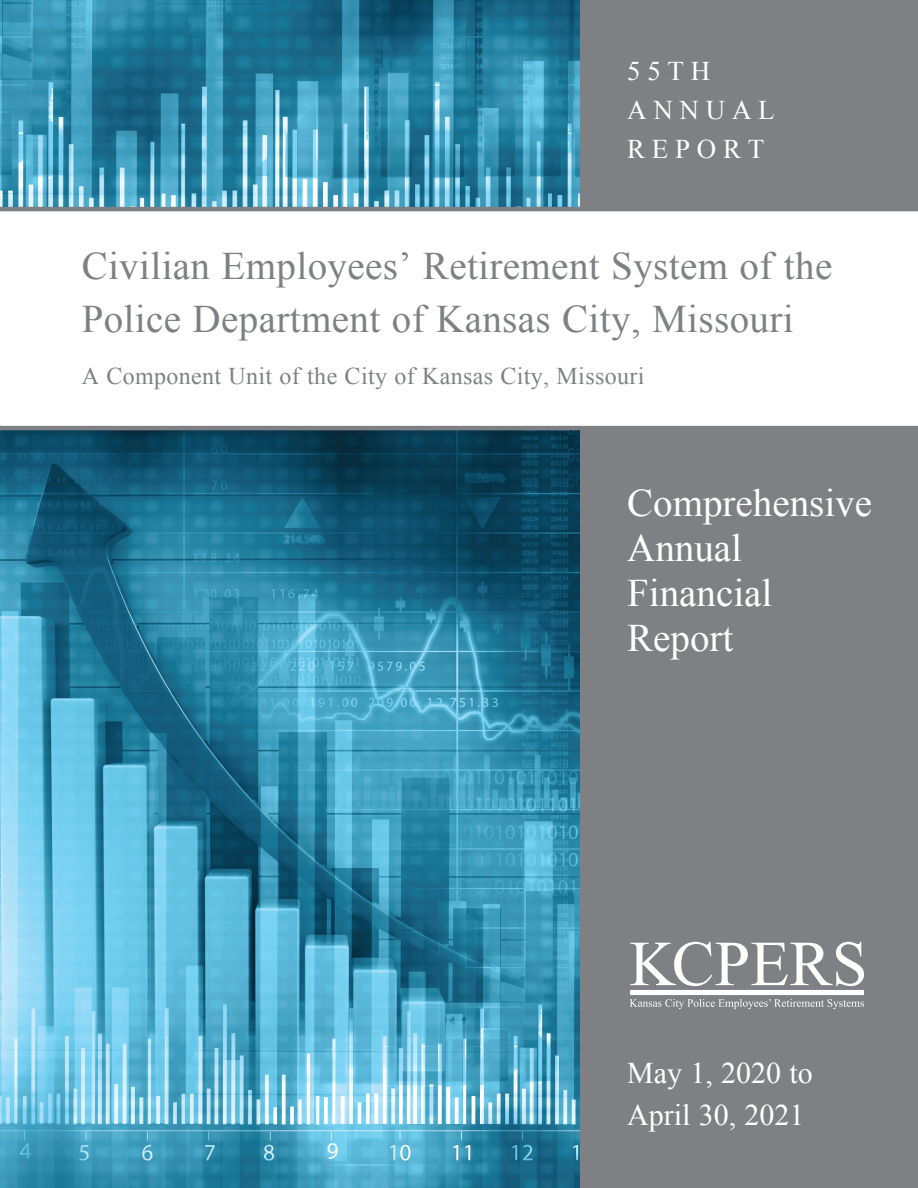
<style>
.page{position:relative;width:918px;height:1188px;background:#fff}
.page>*{position:absolute;margin:0;border:0;box-sizing:border-box;transform-origin:0 0}
.t1{font:39px/52.5px "Times New Roman";letter-spacing:.01em;color:#7e8083}
.t2{font:39px/45px "Times New Roman";color:#fff}
.t3{font:30px/41.7px "Times New Roman";color:#fff}
.t4{font:27px/39px "Times New Roman";letter-spacing:.25em;color:#fff}
.t5{font:24px "Times New Roman";letter-spacing:.015em;color:#7e8083}
</style>
<div class="page">
<img style="left:0;top:0;width:581px;height:207px">
<img style="left:0;top:430px;width:581px;height:758px">
<div style="left:581px;top:0;width:337px;height:1188px;background:#7e8083"></div>
<div style="left:0;top:210px;width:918px;height:219px;background:#fff"></div>
<hr style="left:0;top:207px;width:918px;height:4px;background:#7e8083">
<hr style="left:0;top:426px;width:918px;height:4px;background:#7e8083">
<svg style="left:630px;top:942px;width:234px;height:44px"></svg>
<div style="left:630px;top:990px;width:234px;height:5px;background:#fff"></div>
<svg style="left:630px;top:999px;width:234px;height:10px"></svg>
<p class="t4" style="left:627px;top:51px;width:149px">55TH<br>ANNUAL<br>REPORT</p>
<p class="t1" style="left:82px;top:239px;width:752px">Civilian Employees’ Retirement System of the<br>Police Department of Kansas City, Missouri</p>
<p class="t5" style="left:82px;top:360px;width:564px">A Component Unit of the City of Kansas City, Missouri</p>
<p class="t2" style="left:627px;top:480px;width:246px">Comprehensive<br>Annual<br>Financial<br>Report</p>
<p class="t3" style="left:627px;top:1052px;width:187px">May 1, 2020 to<br>April 30, 2021</p>
</div>
